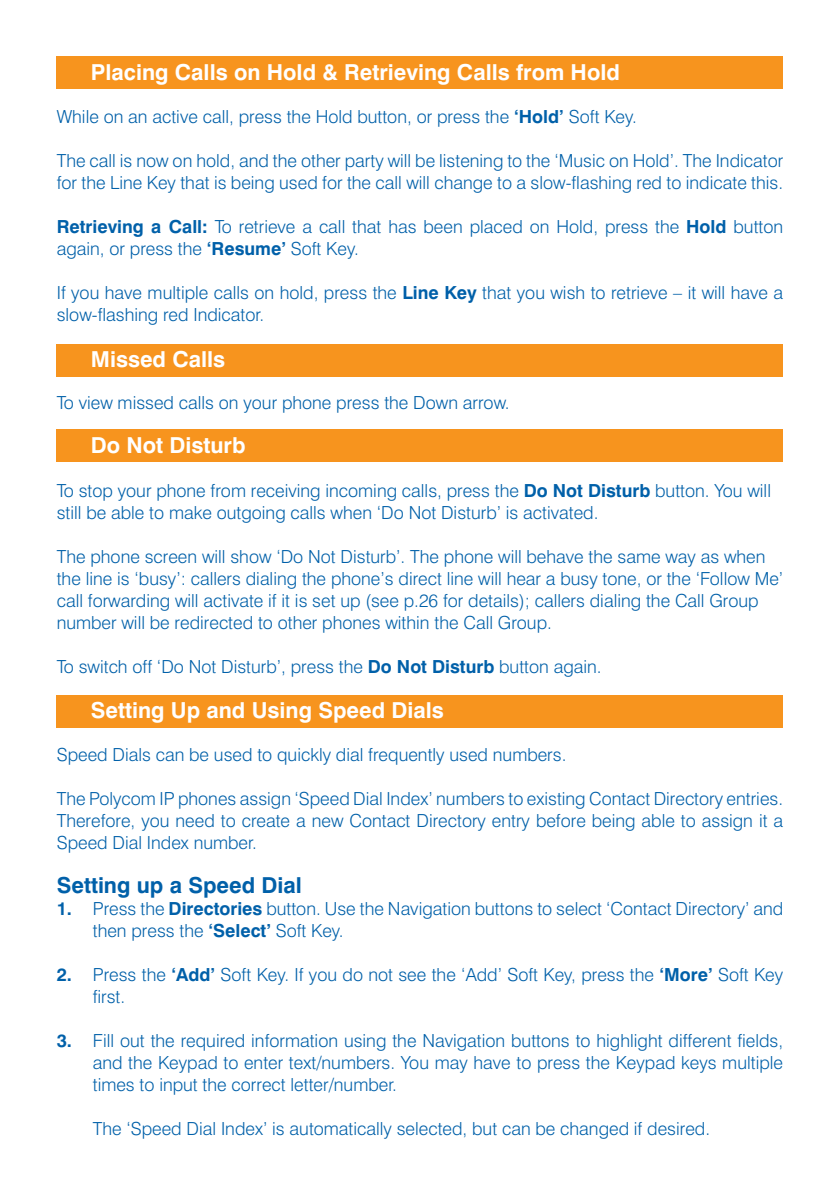
<style>
.page{position:relative;width:840px;height:1191px;background:#fff}
.page>*{position:absolute;margin:0;border:0;box-sizing:border-box;transform-origin:0 0}
.t1{font:700 22px "Swiss 721 BT";color:#fff}
.t2{font:700 22px "Swiss 721 BT";color:#0060a9}
.t3{font:300 18px/22px "Swiss 721 BT";color:#0060a9}
.s1{font-weight:700}
</style>
<div class="page">
<div style="left:57px;top:57px;width:725px;height:32px;background:#f7941e"></div>
<div style="left:57px;top:344px;width:725px;height:32px;background:#f7941e"></div>
<div style="left:57px;top:429px;width:725px;height:33px;background:#f7941e"></div>
<div style="left:57px;top:694px;width:725px;height:33px;background:#f7941e"></div>
<p class="t1" style="left:91px;top:58px;width:530px">Placing Calls on Hold &amp; Retrieving Calls from Hold</p>
<p class="t3" style="left:57px;top:105px;width:581px">While on an active call, press the Hold button, or press the <span class="s1">‘Hold’</span> Soft Key.</p>
<p class="t3" style="left:57px;top:149px;width:727px">The call is now on hold, and the other party will be listening to the ‘Music on Hold’. The Indicator for the Line Key that is being used for the call will change to a slow-flashing red to indicate this.</p>
<p class="t3" style="left:57px;top:215px;width:727px"><span class="s1">Retrieving a Call:</span> To retrieve a call that has been placed on Hold, press the <span class="s1">Hold</span> button again, or press the <span class="s1">‘Resume’</span> Soft Key.</p>
<p class="t3" style="left:57px;top:281px;width:727px">If you have multiple calls on hold, press the <span class="s1">Line Key</span> that you wish to retrieve – it will have a slow-flashing red Indicator.</p>
<p class="t1" style="left:91px;top:346px;width:136px">Missed Calls</p>
<p class="t3" style="left:57px;top:391px;width:454px">To view missed calls on your phone press the Down arrow.</p>
<p class="t1" style="left:91px;top:431px;width:156px">Do Not Disturb</p>
<p class="t3" style="left:57px;top:479px;width:715px">To stop your phone from receiving incoming calls, press the <span class="s1">Do Not Disturb</span> button. You will still be able to make outgoing calls when ‘Do Not Disturb’ is activated.</p>
<p class="t3" style="left:57px;top:545px;width:727px">The phone screen will show ‘Do Not Disturb’. The phone will behave the same way as when the line is ‘busy’: callers dialing the phone’s direct line will hear a busy tone, or the ‘Follow Me’ call forwarding will activate if it is set up (see p.26 for details); callers dialing the Call Group number will be redirected to other phones within the Call Group.</p>
<p class="t3" style="left:57px;top:655px;width:546px">To switch off ‘Do Not Disturb’, press the <span class="s1">Do Not Disturb</span> button again.</p>
<p class="t1" style="left:91px;top:696px;width:354px">Setting Up and Using Speed Dials</p>
<p class="t3" style="left:57px;top:743px;width:511px">Speed Dials can be used to quickly dial frequently used numbers.</p>
<p class="t3" style="left:57px;top:787px;width:727px;text-align:justify">The Polycom IP phones assign ‘Speed Dial Index’ numbers to existing Contact Directory entries.<br>Therefore, you need to create a new Contact Directory entry before being able to assign it a Speed Dial Index number.</p>
<p class="t2" style="left:57px;top:871px;width:246px">Setting up a Speed Dial</p>
<p class="t3" style="left:93px;top:897px;width:691px;text-indent:-36px"><span class="s1">1.</span> Press the <span class="s1">Directories</span> button. Use the Navigation buttons to select ‘Contact Directory’ and then press the <span class="s1">‘Select’</span> Soft Key.</p>
<p class="t3" style="left:93px;top:963px;width:691px;text-indent:-36px"><span class="s1">2.</span> Press the <span class="s1">‘Add’</span> Soft Key. If you do not see the ‘Add’ Soft Key, press the <span class="s1">‘More’</span> Soft Key first.</p>
<p class="t3" style="left:93px;top:1029px;width:691px;text-align:justify;text-indent:-36px"><span class="s1">3.</span> Fill out the required information using the Navigation buttons to highlight different fields, and the Keypad to enter text/numbers. You may have to press the Keypad keys multiple times to input the correct letter/number.</p>
<p class="t3" style="left:93px;top:1117px;width:618px">The ‘Speed Dial Index’ is automatically selected, but can be changed if desired.</p>
</div>
